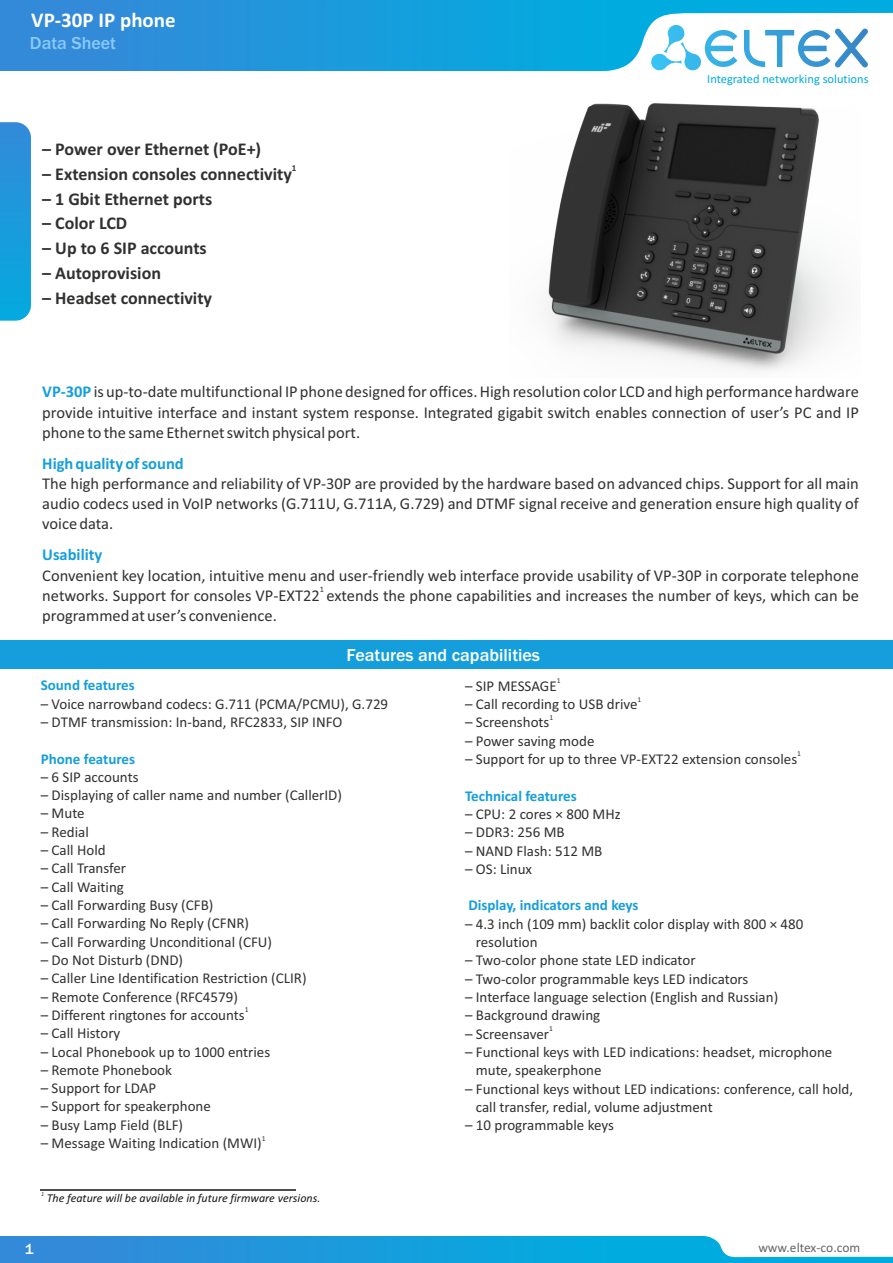
<style>
.page{position:relative;width:893px;height:1263px;background:#fff}
.page>*{position:absolute;margin:0;border:0;box-sizing:border-box;transform-origin:0 0}
.t1{font:700 21px "Calibri";color:#fff}
.t2{font:700 18px "Calibri";color:#313130}
.t3{font:500 18px "Franklin Gothic";color:#fff}
.t4{font:500 18px "Franklin Gothic";color:#8ac9fc}
.t5{font:16.5px/20.1px "Calibri";color:#313130;text-align:justify}
.t6{font:700 16.5px "Calibri";color:#159edc}
.t7{font:15px/18.3px "Calibri";color:#313130}
.t8{font:700 15px "Calibri";color:#159edc}
.t9{font:500 15px "Franklin Gothic";color:#fff}
.t10{font:13.5px "Calibri";color:#666}
.t11{font:12.45px "Calibri";color:#00acdf}
.t12{font:italic 12px "Calibri";color:#151616}
.t13{font:700 9px "Calibri";color:#313130}
.t14{font:8.25px "Calibri";color:#313130}
.t15{font:7.5px "Calibri";color:#313130}
.t16{font:italic 6px "Calibri";color:#313130}
.s1{font-weight:700;color:#159edc}
.s2{color:#333}
.s3{color:#313130}
</style>
<div class="page">
<svg style="left:0;top:122px;width:31px;height:199px;background:#1f9cdc"></svg>
<div style="left:0;top:0;width:893px;height:71px;background:linear-gradient(to right,#3489d9,#00b4e0)"></div>
<img style="left:546px;top:103px;width:294px;height:268px">
<div style="left:0;top:640px;width:893px;height:29px;background:#159edc"></div>
<svg style="left:589px;top:13px;width:304px;height:58px"></svg>
<div style="left:0;top:1236px;width:893px;height:27px;background:linear-gradient(to right,#3489d9,#00b4e0)"></div>
<svg style="left:703px;top:1236px;width:190px;height:21px"></svg>
<hr style="left:40px;top:1189px;width:255px;height:2px;background:#4e4e4d">
<h1 class="t1" style="left:31px;top:11px;width:146px">VP-30P IP phone</h1>
<p class="t4" style="left:30px;top:36px;width:88px">Data Sheet</p>
<p class="t2" style="left:42px;top:142px;width:220px">– Power over Ethernet (PoE+)</p>
<p class="t13" style="left:292px;top:164px;width:6px">1</p>
<p class="t2" style="left:42px;top:166px;width:251px">– Extension consoles connectivity</p>
<p class="t2" style="left:42px;top:191px;width:172px">– 1 Gbit Ethernet ports</p>
<p class="t2" style="left:42px;top:216px;width:87px">– Color LCD</p>
<p class="t2" style="left:42px;top:241px;width:166px">– Up to 6 SIP accounts</p>
<p class="t2" style="left:42px;top:265px;width:120px">– Autoprovision</p>
<p class="t2" style="left:42px;top:290px;width:171px">– Headset connectivity</p>
<p class="t11" style="left:707px;top:73px;width:163px">Integrated networking solutions</p>
<p class="t5" style="left:42px;top:383px;width:818px"><span class="s1">VP-30P</span> is up-to-date multifunctional IP phone designed for offices. High resolution color LCD and high performance hardware provide intuitive interface and instant system response. Integrated gigabit switch enables connection of user’s PC and IP phone to the same Ethernet switch physical port.</p>
<p class="t6" style="left:42px;top:456px;width:143px">High quality of sound</p>
<p class="t5" style="left:42px;top:475px;width:818px">The high performance and reliability of VP-30P are provided by the hardware based on advanced chips. Support for all main audio codecs used in VoIP networks (G.711U, G.711A, G.729) and DTMF signal receive and generation ensure high quality of voice data.</p>
<p class="t6" style="left:42px;top:548px;width:62px">Usability</p>
<p class="t5" style="left:42px;top:566px;width:818px">Convenient key location, intuitive menu and user-friendly web interface provide usability of VP-30P in corporate telephone</p>
<p class="t14" style="left:320px;top:586px;width:6px">1</p>
<p class="t5" style="left:42px;top:586px;width:818px">networks. Support for consoles VP-EXT22 extends the phone capabilities and increases the number of keys, which can be programmed at user’s convenience.</p>
<p class="t3" style="left:347px;top:648px;width:195px">Features and capabilities</p>
<p class="t8" style="left:41px;top:679px;width:95px">Sound features</p>
<p class="t7" style="left:41px;top:696px;width:349px">– Voice narrowband codecs: G.711 (PCMA/PCMU), G.729</p>
<p class="t7" style="left:41px;top:714px;width:303px">– DTMF transmission: In-band, RFC2833, SIP INFO</p>
<p class="t8" style="left:41px;top:752px;width:96px">Phone features</p>
<p class="t7" style="left:41px;top:769px;width:99px"><span class="s2">–</span> 6 SIP accounts</p>
<p class="t7" style="left:41px;top:787px;width:303px">– Displaying of caller name and number (CallerID)</p>
<p class="t7" style="left:41px;top:805px;width:45px">– Mute</p>
<p class="t7" style="left:41px;top:824px;width:50px">– Redial</p>
<p class="t7" style="left:41px;top:842px;width:66px">– Call Hold</p>
<p class="t7" style="left:41px;top:860px;width:87px">– Call Transfer</p>
<p class="t7" style="left:41px;top:879px;width:85px">– Call Waiting</p>
<p class="t7" style="left:41px;top:897px;width:174px">– Call Forwarding Busy (CFB)</p>
<p class="t7" style="left:41px;top:915px;width:210px">– Call Forwarding No Reply (CFNR)</p>
<p class="t7" style="left:41px;top:934px;width:233px">– Call Forwarding Unconditional (CFU)</p>
<p class="t7" style="left:41px;top:952px;width:144px">– Do Not Disturb (DND)</p>
<p class="t7" style="left:41px;top:970px;width:267px">– Caller Line Identification Restriction (CLIR)</p>
<p class="t7" style="left:41px;top:989px;width:199px">– Remote Conference (RFC4579)</p>
<p class="t15" style="left:245px;top:1007px;width:5px">1</p>
<p class="t7" style="left:41px;top:1007px;width:206px">– Different ringtones for accounts</p>
<p class="t7" style="left:41px;top:1025px;width:81px">– Call History</p>
<p class="t7" style="left:41px;top:1043px;width:231px">– Local Phonebook up to 1000 entries</p>
<p class="t7" style="left:41px;top:1062px;width:133px">– Remote Phonebook</p>
<p class="t7" style="left:41px;top:1080px;width:117px">– Support for LDAP</p>
<p class="t7" style="left:41px;top:1098px;width:172px">– Support for speakerphone</p>
<p class="t7" style="left:41px;top:1117px;width:144px">– Busy Lamp Field (BLF)</p>
<p class="t15" style="left:262px;top:1135px;width:5px">1</p>
<p class="t7" style="left:41px;top:1135px;width:223px">– Message Waiting Indication (MWI)</p>
<p class="t16" style="left:41px;top:1191px;width:5px">1</p>
<p class="t12" style="left:47px;top:1193px;width:275px">The feature will be available in future firmware versions<span class="s3">.</span></p>
<p class="t15" style="left:557px;top:677px;width:5px">1</p>
<p class="t7" style="left:465px;top:678px;width:93px">– SIP MESSAGE</p>
<p class="t15" style="left:637px;top:696px;width:5px">1</p>
<p class="t7" style="left:465px;top:696px;width:174px">– Call recording to USB drive</p>
<p class="t15" style="left:549px;top:714px;width:5px">1</p>
<p class="t7" style="left:465px;top:714px;width:86px">– Screenshots</p>
<p class="t7" style="left:465px;top:733px;width:131px">– Power saving mode</p>
<p class="t15" style="left:797px;top:751px;width:5px">1</p>
<p class="t7" style="left:465px;top:751px;width:334px">– Support for up to three <span class="s2">VP-EXT22</span> extension conso<span class="s2">les</span></p>
<p class="t8" style="left:465px;top:789px;width:113px">Technical features</p>
<p class="t7" style="left:465px;top:806px;width:157px">– CPU: 2 cores × 800 MHz</p>
<p class="t7" style="left:465px;top:824px;width:101px">– DDR3: 256 MB</p>
<p class="t7" style="left:465px;top:842px;width:139px">– NAND Flash: 512 MB</p>
<p class="t7" style="left:465px;top:861px;width:69px">– OS: Linux</p>
<p class="t8" style="left:468px;top:899px;width:172px">Display, indicators and keys</p>
<p class="t7" style="left:476px;top:916px;width:329px;text-indent:-11px">– 4.3 inch (109 mm) backlit color display with 800 × 480 resolution</p>
<p class="t7" style="left:465px;top:952px;width:232px">– Two-color phone state LED indicator</p>
<p class="t7" style="left:465px;top:971px;width:285px">– Two-color programmable keys LED indicators</p>
<p class="t7" style="left:465px;top:989px;width:315px">– Interface language selection (English and Russian)</p>
<p class="t7" style="left:465px;top:1007px;width:137px">– Background drawing</p>
<p class="t15" style="left:549px;top:1025px;width:5px">1</p>
<p class="t7" style="left:465px;top:1026px;width:86px">– Screensaver</p>
<p class="t7" style="left:476px;top:1044px;width:358px;text-indent:-11px">– Functional keys with LED indications: headset, microphone mute, speakerphone</p>
<p class="t7" style="left:476px;top:1081px;width:379px;text-indent:-11px">– Functional keys without LED indications: conference, call hold, call transfer, redial, volume adjustment</p>
<p class="t7" style="left:465px;top:1117px;width:150px">– 10 programmable keys</p>
<p class="t9" style="left:25px;top:1243px;width:10px">1</p>
<p class="t10" style="left:758px;top:1242px;width:103px">www.eltex-co.com</p>
</div>
